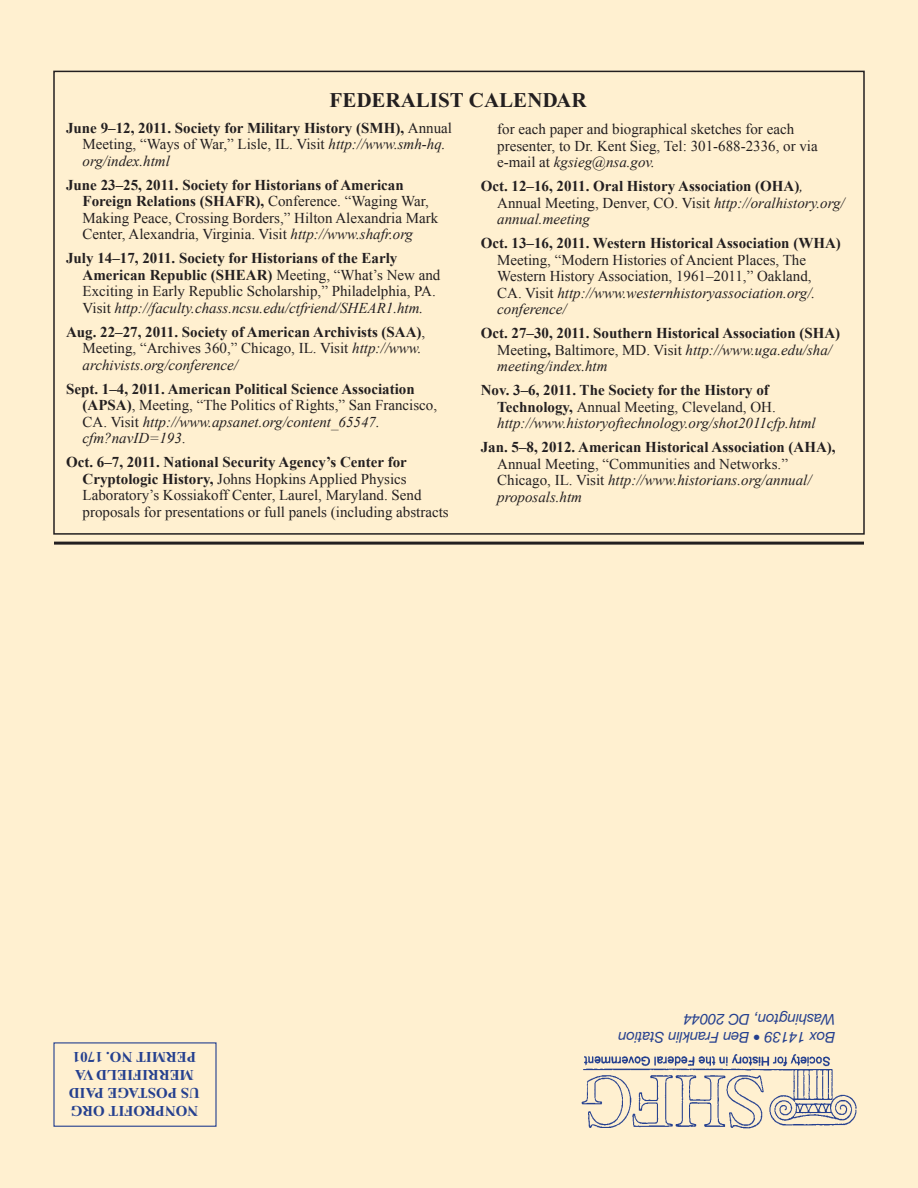
<style>
.page{position:relative;width:918px;height:1188px;background:#fff0d0}
.page>*{position:absolute;margin:0;border:0;box-sizing:border-box;transform-origin:0 0}
.t1{font:700 21px "Times New Roman";color:#231f20}
.t2{font:15px/16.5px "Times New Roman";color:#231f20}
.t3{font:700 15px/16.5px "Times New Roman";color:#231f20}
.t4{font:italic 15px/16.5px "Times New Roman";color:#231f20}
.t5{font:700 15px/18px "Times New Roman";color:#25408f;text-align:center}
.t6{font:italic 15px/18px "Helvetica Neue LT Std";letter-spacing:-.01em;color:#25408f}
.s1{font-weight:400}
.s2{font-weight:400;font-style:italic}
.s3{font-weight:700}
.s4{font-style:italic}
.s5{font-weight:700;font-style:normal}
.s6{font-style:normal}
</style>
<div class="page">
<hr style="left:54px;top:542px;width:810px;height:3px;background:#231f20">
<div style="left:53px;top:71px;width:812px;height:464px;border:2px solid #231f20"></div>
<div style="left:53px;top:1042px;width:164px;height:85px;border:1px solid #25408f"></div>
<img style="left:581px;top:1054px;width:276px;height:75px">
<h1 class="t1" style="left:330px;top:88px;width:28px">FEDERALIST</h1>
<h1 class="t1" style="left:469px;top:88px;width:31px">CALENDAR</h1>
<p class="t3" style="left:83px;top:120px;width:371px;text-indent:-17px">June 9–12, 2011. Society for Military History (SMH), <span class="s1">Annual<br>Meeting, “Ways of War,” Lisle, IL. Visit</span> <span class="s2">http://www.smh-hq. org/index.html</span></p>
<p class="t2" style="left:83px;top:176px;width:357px;text-indent:-16px"><span class="s3">June 23–25, 2011. Society for Historians of American Foreign Relations (SHAFR),</span> Conference. “Waging War, Making Peace, Crossing Borders,” Hilton Alexandria Mark Center, Alexandria, Virginia. Visit <span class="s4">http://www.shafr.org</span></p>
<p class="t2" style="left:83px;top:250px;width:359px;text-indent:-16px"><span class="s3">July 14–17, 2011. Society for Historians of the Early American Republic (SHEAR)</span> Meeting, “What’s New and Exciting in Early Republic Scholarship,” Philadelphia, PA.<br>Visit <span class="s4">http://faculty.chass.ncsu.edu/ctfriend/SHEAR1.htm.</span></p>
<p class="t3" style="left:83px;top:324px;width:344px;text-indent:-16px">Aug. 22–27, 2011. Society of American Archivists (SAA)<span class="s1">,<br>Meeting, “Archives 360,” Chicago, IL. Visit</span> <span class="s2">http://www. archivists.org/conference/</span></p>
<p class="t3" style="left:83px;top:381px;width:356px;text-indent:-16px">Sept. 1–4, 2011. American Political Science Association (APSA)<span class="s1">, Meeting, “The Politics of Rights,” San Francisco, CA. Visit</span> <span class="s2">http://www.apsanet.org/content_65547. cfm?navID=193</span><span class="s1">.</span></p>
<p class="t2" style="left:83px;top:454px;width:368px;text-indent:-16px"><span class="s3">Oct. 6–7, 2011. National Security Agency’s Center for Cryptologic History,</span> Johns Hopkins Applied Physics Laboratory’s Kossiakoff Center, Laurel, Maryland. Send proposals for presentations or full panels (including abstracts</p>
<p class="t2" style="left:497px;top:121px;width:322px">for each paper and biographical sketches for each presenter, to Dr. Kent Sieg, Tel: 301-688-2336, or via e-mail at <span class="s4">kgsieg@nsa.gov.</span></p>
<p class="t3" style="left:497px;top:178px;width:349px;text-indent:-16px">Oct. 12–16, 2011. Oral History Association (OHA)<span class="s2">,<br></span><span class="s1">Annual Meeting, Denver, CO. Visit</span> <span class="s2">http://oralhistory.org/ annual.meeting</span></p>
<p class="t3" style="left:481px;top:235px;width:362px">Oct. 13–16, 2011. Western Historical Association (WHA)</p>
<p class="t2" style="left:497px;top:251px;width:320px">Meeting, “Modern Histories of Ancient Places, The Western History Association, 1961–2011,” Oakland, CA. Visit <span class="s4">http://www.westernhistoryassociation.org/. conference/</span></p>
<p class="t3" style="left:497px;top:325px;width:345px;text-indent:-16px">Oct. 27–30, 2011. Southern Historical Association (SHA)<br><span class="s1">Meeting</span>, <span class="s1">Baltimore, MD. Visit</span> <span class="s2">http://www.uga.edu/sha/ meeting/index.htm</span></p>
<p class="t4" style="left:497px;top:382px;width:320px;text-indent:-16px"><span class="s5">Nov. 3–6, 2011. The Society for the History of<br>Technology,</span> <span class="s6">Annual Meeting, Cleveland, OH. </span>http://www.historyoftechnology.org/shot2011cfp.html</p>
<p class="t3" style="left:481px;top:439px;width:356px">Jan. 5–8, 2012. American Historical Association (AHA),</p>
<p class="t2" style="left:497px;top:455px;width:316px">Annual Meeting, “Communities and Networks.”<br>Chicago, IL. Visit <span class="s4">http://www.historians.org/annual/ proposals.htm</span></p>
<p class="t5" style="left:200px;top:1120px;width:132px;rotate:-180deg">NONPROFIT ORG<br>US POSTAGE PAID<br>MERRIFIELD VA<br>PERMIT NO. 1701</p>
<p class="t6" style="left:835px;top:1046px;width:219px;rotate:-180deg">Box 14139 • Ben Franklin Station<br>Washington, DC 20044</p>
</div>
